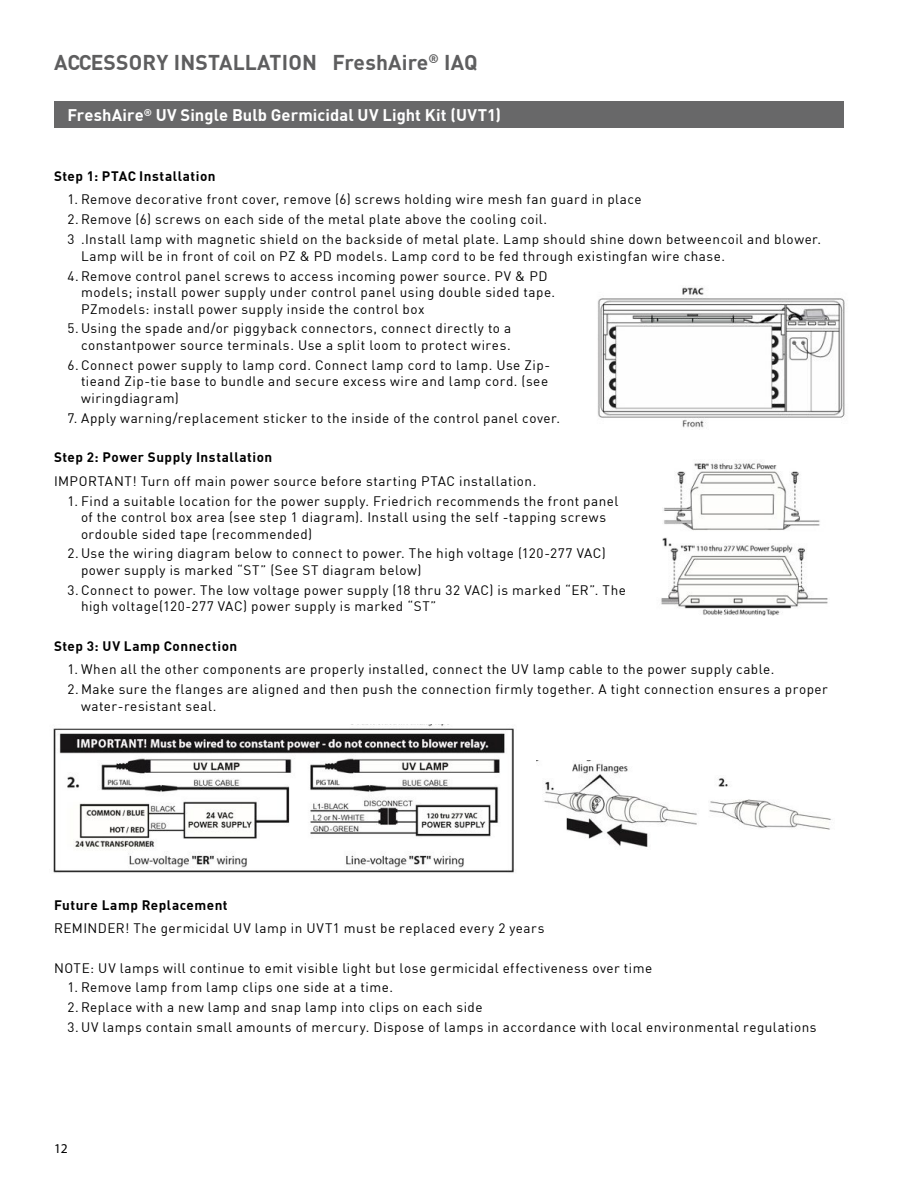
<style>
.page{position:relative;width:918px;height:1188px;background:#fff}
.page>*{position:absolute;margin:0;border:0;box-sizing:border-box;transform-origin:0 0}
.t1{font:700 21px "DIN";letter-spacing:.01em;color:#5e5e5f}
.t2{font:700 16.5px "DIN";letter-spacing:.005em;color:#fff}
.t3{font:13.5px/16.5px "DIN";letter-spacing:.035em;color:#000}
.t4{font:700 13.5px "DIN";letter-spacing:.035em;color:#000}
.t5{font:13.5px "Myriad Pro";color:#000}
</style>
<div class="page">
<div style="left:54px;top:101px;width:790px;height:27px;background:#686869"></div>
<img style="left:597px;top:286px;width:248px;height:144px">
<img style="left:661px;top:461px;width:167px;height:155px">
<img style="left:53px;top:724px;width:461px;height:149px">
<img style="left:537px;top:760px;width:160px;height:87px">
<img style="left:709px;top:777px;width:123px;height:53px">
<h1 class="t1" style="left:54px;top:49px;width:425px">ACCESSORY INSTALLATION FreshAire<sup>®</sup> IAQ</h1>
<p class="t2" style="left:68px;top:104px;width:435px">FreshAire<sup>®</sup> UV Single Bulb Germicidal UV Light Kit (UVT1)</p>
<p class="t4" style="left:54px;top:167px;width:163px">Step 1: PTAC Installation</p>
<p class="t3" style="left:68px;top:191px;width:576px">1. Remove decorative front cover, remove (6) screws holding wire mesh fan guard in place</p>
<p class="t3" style="left:68px;top:209px;width:755px;line-height:20px">2. Remove (6) screws on each side of the metal plate above the cooling coil.<br>3 .Install lamp with magnetic shield on the backside of metal plate. Lamp should shine down betweencoil and blower.</p>
<p class="t3" style="left:68px;top:246px;width:659px;line-height:20px;text-indent:14px">Lamp will be in front of coil on PZ &amp; PD models. Lamp cord to be fed through existingfan wire chase.<br>4.Remove control panel screws to access incoming power source. PV &amp; PD</p>
<p class="t3" style="left:81px;top:284px;width:476px">models; install power supply under control panel using double sided tape.<br>PZmodels: install power supply inside the control box</p>
<p class="t3" style="left:68px;top:320px;width:445px;text-align:right">5.Using the spade and/or piggyback connectors, connect directly to a constantpower source terminals. Use a split loom to protect wires.</p>
<p class="t3" style="left:81px;top:356px;width:471px;text-indent:-14px">6. Connect power supply to lamp cord. Connect lamp cord to lamp. Use Zip&shy;tieand Zip-tie base to bundle and secure excess wire and lamp cord. (see wiringdiagram)</p>
<p class="t3" style="left:68px;top:409px;width:494px">7. Apply warning/replacement sticker to the inside of the control panel cover.</p>
<p class="t4" style="left:54px;top:449px;width:220px">Step 2: Power Supply Installation</p>
<p class="t3" style="left:54px;top:472px;width:484px">IMPORTANT! Turn off main power source before starting PTAC installation.</p>
<p class="t3" style="left:81px;top:492px;width:539px;text-indent:-14px">1. Find a suitable location for the power supply. Friedrich recommends the front panel of the control box area (see step 1 diagram). Install using the self -tapping screws ordouble sided tape (recommended)</p>
<p class="t3" style="left:81px;top:545px;width:526px;text-indent:-14px">2.Use the wiring diagram below to connect to power. The high voltage (120-277 VAC) power supply is marked “ST” (See ST diagram below)</p>
<p class="t3" style="left:81px;top:581px;width:546px;text-indent:-14px">3. Connect to power. The low voltage power supply (18 thru 32 VAC) is marked “ER”. The high voltage(120-277 VAC) power supply is marked “ST”</p>
<p class="t4" style="left:54px;top:637px;width:185px">Step 3: UV Lamp Connection</p>
<p class="t3" style="left:68px;top:661px;width:709px">1. When all the other components are properly installed, connect the UV lamp cable to the power supply cable.</p>
<p class="t3" style="left:81px;top:681px;width:748px;text-indent:-14px">2. Make sure the flanges are aligned and then push the connection firmly together. A tight connection ensures a proper water-resistant seal.</p>
<p class="t4" style="left:54px;top:896px;width:175px">Future Lamp Replacement</p>
<p class="t3" style="left:54px;top:919px;width:492px">REMINDER! The germicidal UV lamp in UVT1 must be replaced every 2 years</p>
<p class="t3" style="left:54px;top:959px;width:600px">NOTE: UV lamps will continue to emit visible light but lose germicidal effectiveness over time</p>
<p class="t3" style="left:68px;top:979px;width:327px">1. Remove lamp from lamp clips one side at a time.</p>
<p class="t3" style="left:68px;top:997px;width:751px;line-height:20px">2. Replace with a new lamp and snap lamp into clips on each side<br>3.UV lamps contain small amounts of mercury. Dispose of lamps in accordance with local environmental regulations</p>
<p class="t5" style="left:54px;top:1140px;width:15px">12</p>
</div>
